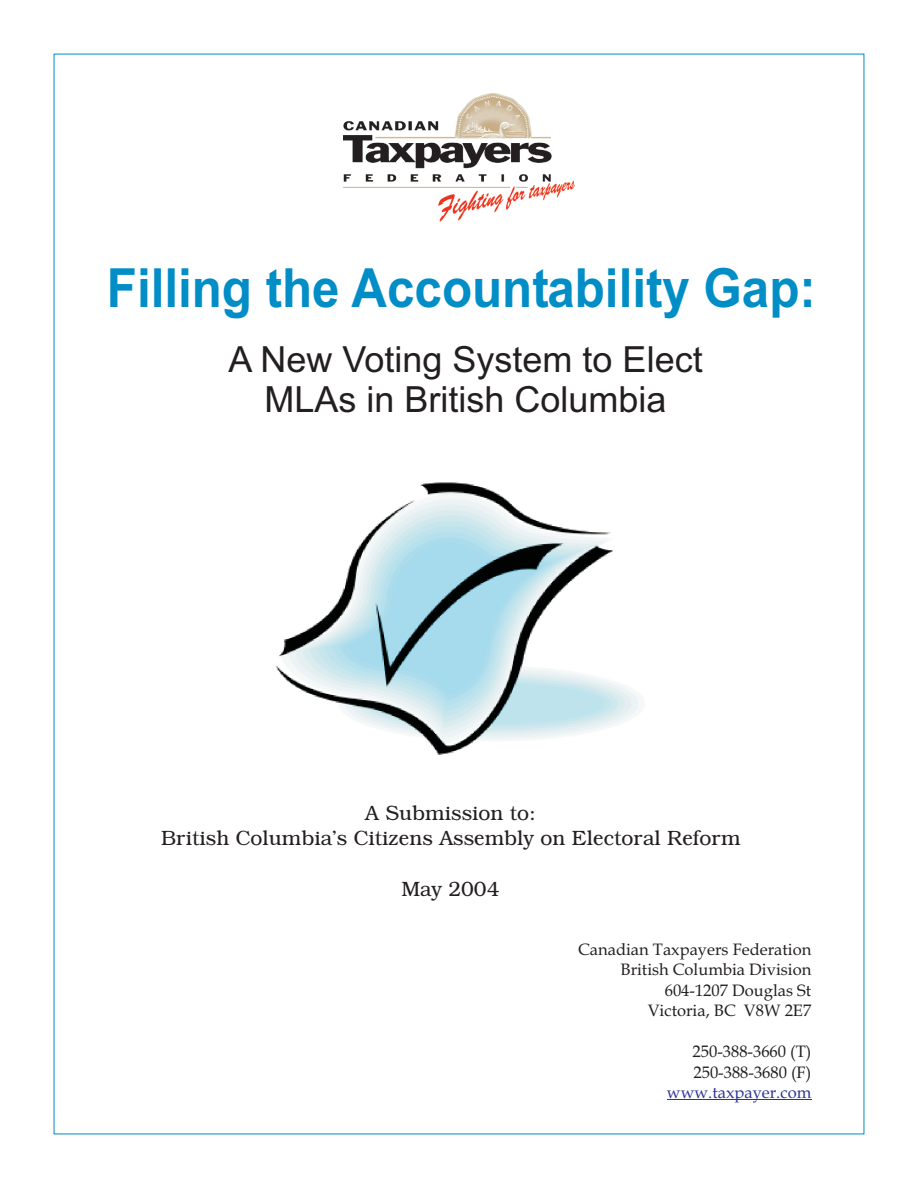
<style>
.page{position:relative;width:918px;height:1188px;background:#fff}
.page>*{position:absolute;margin:0;border:0;box-sizing:border-box;transform-origin:0 0}
.t1{font:700 54px "Arial";color:#018dc6;scale:.91 1}
.t2{font:36px/40.2px "Arial";color:#231f20;text-align:center}
.t3{font:21px/25.2px "Bookman ITC Lt BT";color:#231f20;text-align:center}
.t4{font:16.5px/20.5px "Book Antiqua";color:#231f20;text-align:right}
.t5{font:16.5px "Book Antiqua";color:#2c3695}
</style>
<div class="page">
<img style="left:275px;top:482px;width:364px;height:272px">
<img style="left:343px;top:93px;width:232px;height:128px">
<hr style="left:667px;top:1100px;width:144px;height:1px;background:#2c3695">
<h1 class="t1" style="left:107px;top:268px;width:781px">Filling the Accountability Gap:</h1>
<h2 class="t2" style="left:228px;top:343px;width:476px">A New Voting System to Elect<br>MLAs in British Columbia</h2>
<p class="t3" style="left:161px;top:802px;width:581px">A Submission to:<br>British Columbia’s Citizens Assembly on Electoral Reform</p>
<p class="t3" style="left:401px;top:878px;width:100px">May 2004</p>
<p class="t4" style="left:578px;top:941px;width:235px">Canadian Taxpayers Federation<br>British Columbia Division<br>604-1207 Douglas St<br>Victoria, BC V8W 2E7</p>
<p class="t4" style="left:693px;top:1043px;width:120px;text-align:left">250-388-3660 (T)<br>250-388-3680 (F)</p>
<p class="t5" style="left:667px;top:1086px;width:146px">www.taxpayer.com</p>
</div>
